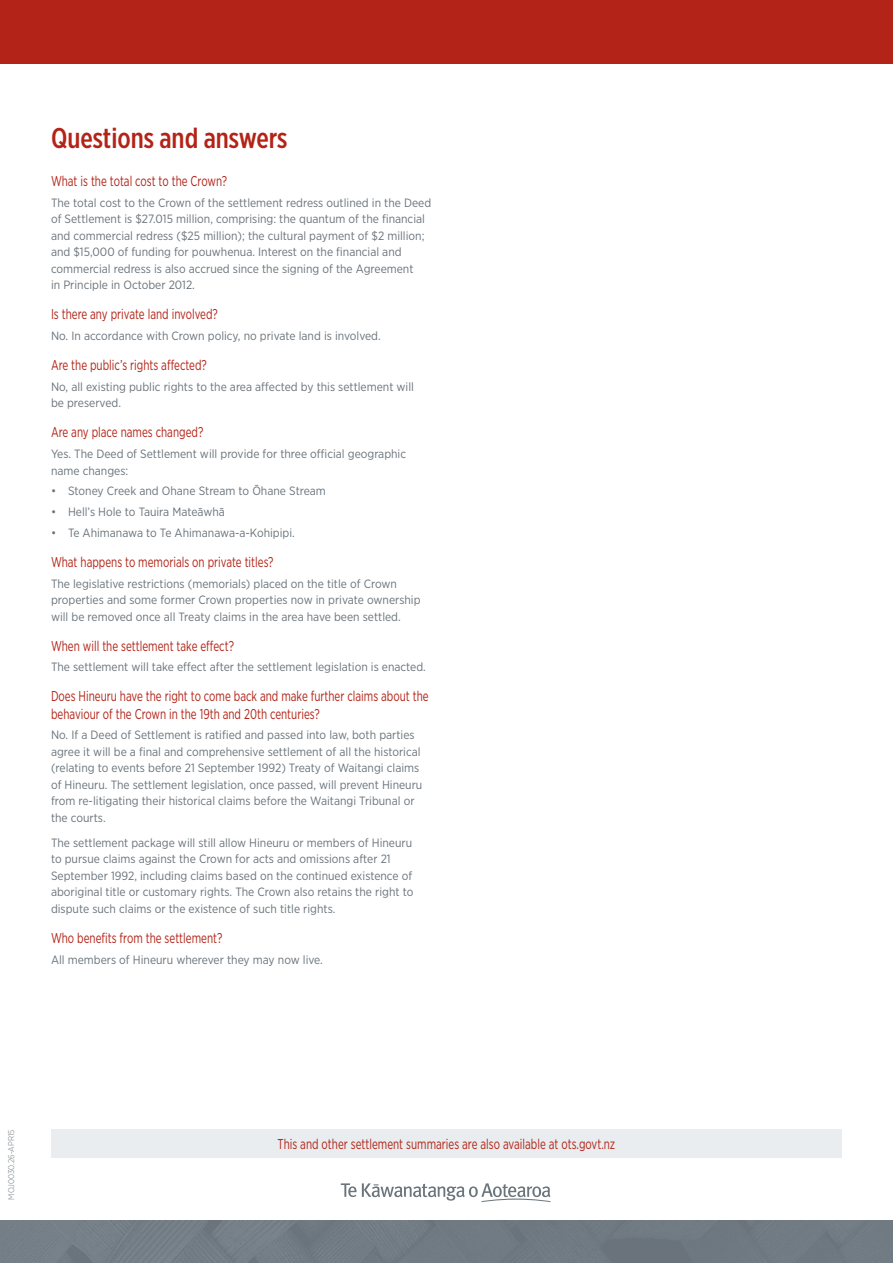
<style>
.page{position:relative;width:893px;height:1263px;background:#fff}
.page>*{position:absolute;margin:0;border:0;box-sizing:border-box;transform-origin:0 0}
.t1{font:500 28.5px "Gotham X Narrow";color:#b32317}
.t2{font:14.25px/17.2px "Gotham Narrow";color:#b32317;scale:.8 1}
.t3{font:12px/16.5px "Gotham Narrow";color:#6a747b}
.t4{font:300 8.25px "Gotham Narrow";color:#6a747b}
</style>
<div class="page">
<div style="left:0;top:0;width:893px;height:64px;background:#b32317"></div>
<div style="left:51px;top:1129px;width:791px;height:29px;background:#eaedef"></div>
<svg style="left:341px;top:1183px;width:209px;height:19px"></svg>
<h1 class="t1" style="left:51px;top:120px;width:238px">Questions and answers</h1>
<p class="t2" style="left:51px;top:172px;width:222px">What is the total cost to the Crown?</p>
<p class="t3" style="left:51px;top:194px;width:382px">The total cost to the Crown of the settlement redress outlined in the Deed of Settlement is $27.015 million, comprising: the quantum of the financial and commercial redress ($25 million); the cultural payment of $2 million; and $15,000 of funding for pouwhenua. Interest on the financial and commercial redress is also accrued since the signing of the Agreement<br>in Principle in October 2012.</p>
<p class="t2" style="left:51px;top:305px;width:210px">Is there any private land involved?</p>
<p class="t3" style="left:51px;top:327px;width:331px">No. In accordance with Crown policy, no private land is involved.</p>
<p class="t2" style="left:51px;top:356px;width:196px">Are the public’s rights affected?</p>
<p class="t3" style="left:51px;top:378px;width:364px">No, all existing public rights to the area affected by this settlement will be preserved.</p>
<p class="t2" style="left:51px;top:423px;width:192px">Are any place names changed?</p>
<p class="t3" style="left:51px;top:445px;width:357px">Yes. The Deed of Settlement will provide for three official geographic name changes:</p>
<p class="t3" style="left:51px;top:483px;width:276px">• Stoney Creek and Ohane Stream to Ōhane Stream</p>
<p class="t3" style="left:51px;top:503px;width:175px">• Hell’s Hole to Tauira Mateāwhā</p>
<p class="t3" style="left:51px;top:524px;width:245px">• Te Ahimanawa to Te Ahimanawa-a-Kohipipi.</p>
<p class="t2" style="left:51px;top:553px;width:280px">What happens to memorials on private titles?</p>
<p class="t3" style="left:51px;top:575px;width:371px">The legislative restrictions (memorials) placed on the title of Crown properties and some former Crown properties now in private ownership will be removed once all Treaty claims in the area have been settled.</p>
<p class="t2" style="left:51px;top:637px;width:230px">When will the settlement take effect?</p>
<p class="t3" style="left:51px;top:659px;width:376px">The settlement will take effect after the settlement legislation is enacted.</p>
<p class="t2" style="left:51px;top:687px;width:474px">Does Hineuru have the right to come back and make further claims about the behaviour of the Crown in the 19th and 20th centuries?</p>
<p class="t3" style="left:51px;top:727px;width:373px">No. If a Deed of Settlement is ratified and passed into law, both parties agree it will be a final and comprehensive settlement of all the historical (relating to events before 21 September 1992) Treaty of Waitangi claims of Hineuru. The settlement legislation, once passed, will prevent Hineuru from re-litigating their historical claims before the Waitangi Tribunal or the courts.</p>
<p class="t3" style="left:51px;top:834px;width:364px">The settlement package will still allow Hineuru or members of Hineuru to pursue claims against the Crown for acts and omissions after 21<br>September 1992, including claims based on the continued existence of aboriginal title or customary rights. The Crown also retains the right to dispute such claims or the existence of such title rights.</p>
<p class="t2" style="left:51px;top:929px;width:216px">Who benefits from the settlement?</p>
<p class="t3" style="left:51px;top:951px;width:273px">All members of Hineuru wherever they may now live.</p>
<p class="t4" style="left:6px;top:1199px;width:72px;rotate:-90deg">MOJ0030.26‑APR15</p>
<p class="t2" style="left:278px;top:1135px;width:424px">This and other settlement summaries are also available at ots.govt.nz</p>
</div>
